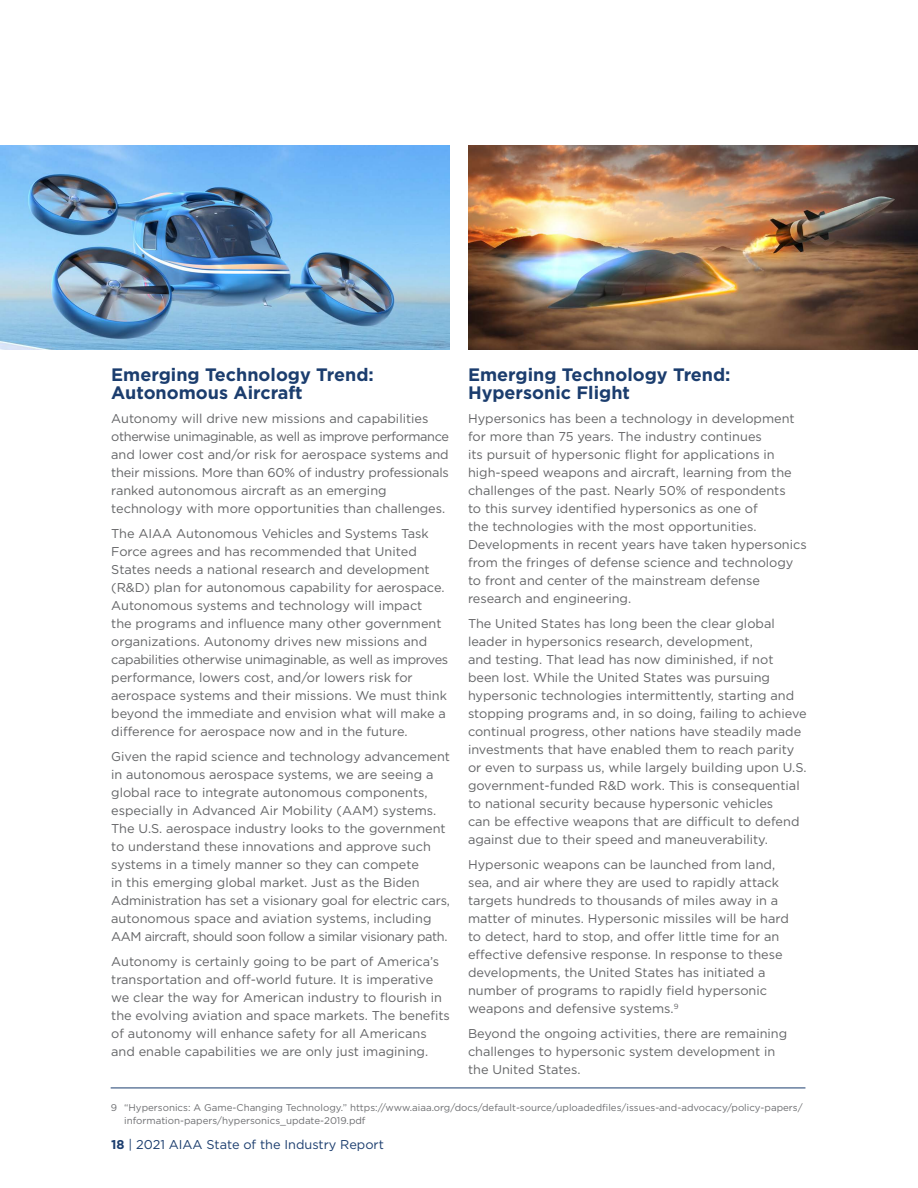
<style>
.page{position:relative;width:918px;height:1188px;background:#fff}
.page>*{position:absolute;margin:0;border:0;box-sizing:border-box;transform-origin:0 0}
.t1{font:700 18px/18px "Gotham";color:#1b3d6e}
.t2{font:12.75px/18px "Gotham";color:#636466}
.t3{font:12.75px "Gotham";color:#1b3d6e}
.t4{font:9.75px/13.5px "Gotham";color:#6d6e71}
.s1{font-weight:700}
</style>
<div class="page">
<img style="left:468px;top:146px;width:450px;height:203px">
<img style="left:0;top:146px;width:450px;height:203px">
<hr style="left:111px;top:1088px;width:694px;height:1px;background:#1b3d6e">
<h1 class="t1" style="left:468px;top:365px;width:264px">Emerging Technology Trend:<br>Hypersonic Flight</h1>
<p class="t2" style="left:468px;top:409px;width:340px">Hypersonics has been a technology in development for more than 75 years. The industry continues<br>its pursuit of hypersonic flight for applications in high-speed weapons and aircraft, learning from the challenges of the past. Nearly 50% of respondents<br>to this survey identified hypersonics as one of<br>the technologies with the most opportunities.<br>Developments in recent years have taken hypersonics from the fringes of defense science and technology to front and center of the mainstream defense research and engineering.</p>
<p class="t2" style="left:468px;top:614px;width:340px">The United States has long been the clear global leader in hypersonics research, development,<br>and testing. That lead has now diminished, if not been lost. While the United States was pursuing hypersonic technologies intermittently, starting and stopping programs and, in so doing, failing to achieve continual progress, other nations have steadily made investments that have enabled them to reach parity or even to surpass us, while largely building upon U.S. government-funded R&amp;D work. This is consequential to national security because hypersonic vehicles<br>can be effective weapons that are difficult to defend against due to their speed and maneuverability.</p>
<p class="t2" style="left:468px;top:855px;width:322px">Hypersonic weapons can be launched from land, sea, and air where they are used to rapidly attack targets hundreds to thousands of miles away in a matter of minutes. Hypersonic missiles will be hard to detect, hard to stop, and offer little time for an effective defensive response. In response to these developments, the United States has initiated a number of programs to rapidly field hypersonic weapons and defensive systems.<sup>9</sup></p>
<p class="t2" style="left:468px;top:1024px;width:321px">Beyond the ongoing activities, there are remaining challenges to hypersonic system development in the United States.</p>
<p class="t4" style="left:124px;top:1100px;width:680px;text-indent:-14px">9 “Hypersonics: A Game-Changing Technology.” https://www.aiaa.org/docs/default-source/uploadedfiles/issues-and-advocacy/policy-papers/ information-papers/hypersonics_update-2019.pdf</p>
<h1 class="t1" style="left:111px;top:365px;width:264px">Emerging Technology Trend:<br>Autonomous Aircraft</h1>
<p class="t2" style="left:111px;top:409px;width:339px">Autonomy will drive new missions and capabilities otherwise unimaginable, as well as improve performance and lower cost and/or risk for aerospace systems and their missions. More than 60% of industry professionals ranked autonomous aircraft as an emerging technology with more opportunities than challenges.</p>
<p class="t2" style="left:111px;top:524px;width:339px">The AIAA Autonomous Vehicles and Systems Task Force agrees and has recommended that United States needs a national research and development (R&amp;D) plan for autonomous capability for aerospace.<br>Autonomous systems and technology will impact<br>the programs and influence many other government organizations. Autonomy drives new missions and capabilities otherwise unimaginable, as well as improves performance, lowers cost, and/or lowers risk for aerospace systems and their missions. We must think beyond the immediate and envision what will make a difference for aerospace now and in the future.</p>
<p class="t2" style="left:111px;top:747px;width:340px">Given the rapid science and technology advancement in autonomous aerospace systems, we are seeing a global race to integrate autonomous components, especially in Advanced Air Mobility (AAM) systems.<br>The U.S. aerospace industry looks to the government to understand these innovations and approve such systems in a timely manner so they can compete<br>in this emerging global market. Just as the Biden Administration has set a visionary goal for electric cars, autonomous space and aviation systems, including AAM aircraft, should soon follow a similar visionary path.</p>
<p class="t2" style="left:111px;top:952px;width:340px">Autonomy is certainly going to be part of America’s transportation and off-world future. It is imperative we clear the way for American industry to flourish in the evolving aviation and space markets. The benefits of autonomy will enhance safety for all Americans and enable capabilities we are only just imagining.</p>
<p class="t3" style="left:111px;top:1136px;width:274px"><span class="s1">18</span> | 2021 AIAA State of the Industry Report</p>
</div>
